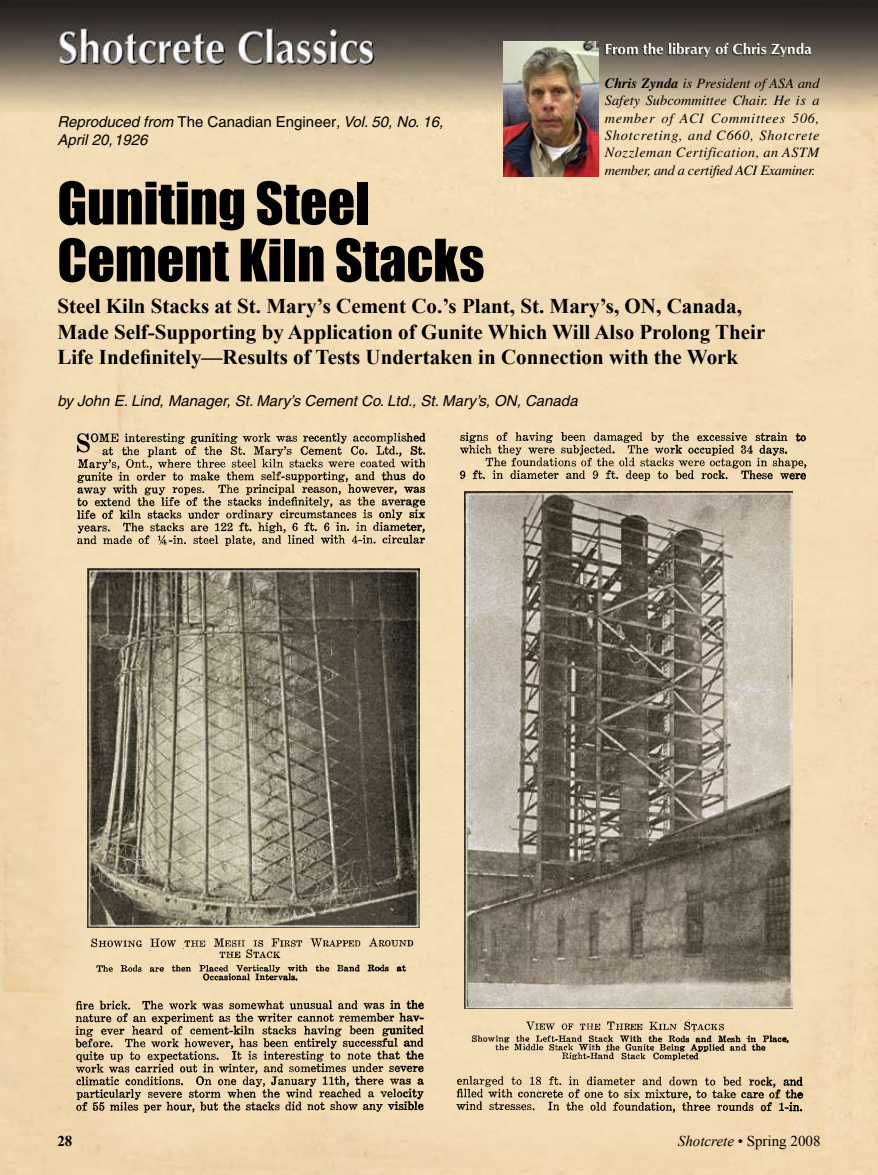
<style>
.page{position:relative;width:878px;height:1175px;background:#fff}
.page>*{position:absolute;margin:0;border:0;box-sizing:border-box;transform-origin:0 0}
.t1{font:54px/57px "Impact";color:#000}
.t2{font:700 21px/25.2px "Times New Roman";color:#000}
.t3{font:italic 15px/18px "Helvetica";color:#000}
.t4{font:15px "Optimum Bold DTC";color:#fff}
.t5{font:italic 15px "Times New Roman";color:#000}
.t6{font:15px "Times New Roman";color:#000}
.t7{font:700 15px "Times New Roman";color:#000}
.t8{font:italic 14.25px/17.2px "Times";letter-spacing:-.02em;color:#000;text-align:justify}
.s1{font-style:normal}
.s2{font-weight:700}
</style>
<div class="page">
<img style="left:0;top:0;width:878px;height:1174px">
<img style="left:72px;top:430px;width:734px;height:685px">
<img style="left:87px;top:568px;width:332px;height:359px">
<img style="left:464px;top:492px;width:328px;height:516px">
<div style="left:600px;top:39px;width:230px;height:29px;background:#000;opacity:.75"></div>
<img style="left:503px;top:41px;width:95px;height:135px">
<p class="t3" style="left:57px;top:113px;width:387px">Reproduced from <span class="s1">The Canadian Engineer</span>, Vol. 50, No. 16,<br>April 20,1926</p>
<p class="t4" style="left:605px;top:40px;width:208px">From the library of Chris Zynda</p>
<p class="t8" style="left:604px;top:75px;width:216px"><span class="s2">Chris Zynda</span> is President of ASA and Safety Subcommittee Chair. He is a member of ACI Committees 506, Shotcreting, and C660, Shotcrete Nozzleman Certification, an ASTM member, and a certified ACI Examiner.</p>
<h1 class="t1" style="left:57px;top:173px;width:428px">Guniting Steel<br>Cement Kiln Stacks</h1>
<p class="t2" style="left:57px;top:293px;width:709px">Steel Kiln Stacks at St. Mary’s Cement Co.’s Plant, St. Mary’s, ON, Canada,<br>Made Self-Supporting by Application of Gunite Which Will Also Prolong Their<br>Life Indefinitely—Results of Tests Undertaken in Connection with the Work</p>
<p class="t3" style="left:57px;top:392px;width:521px">by John E. Lind, Manager, St. Mary’s Cement Co. Ltd., St. Mary’s, ON, Canada</p>
<p class="t7" style="left:57px;top:1130px;width:16px">28</p>
<p class="t5" style="left:667px;top:1130px;width:51px">Shotcret</p>
<p class="t5" style="left:678px;top:1130px;width:110px">Shotcrete<span class="s1">• Summer</span></p>
<p class="t6" style="left:813px;top:1130px;width:9px">6</p>
<p class="t6" style="left:737px;top:1130px;width:84px">• Spring 2008</p>
</div>
